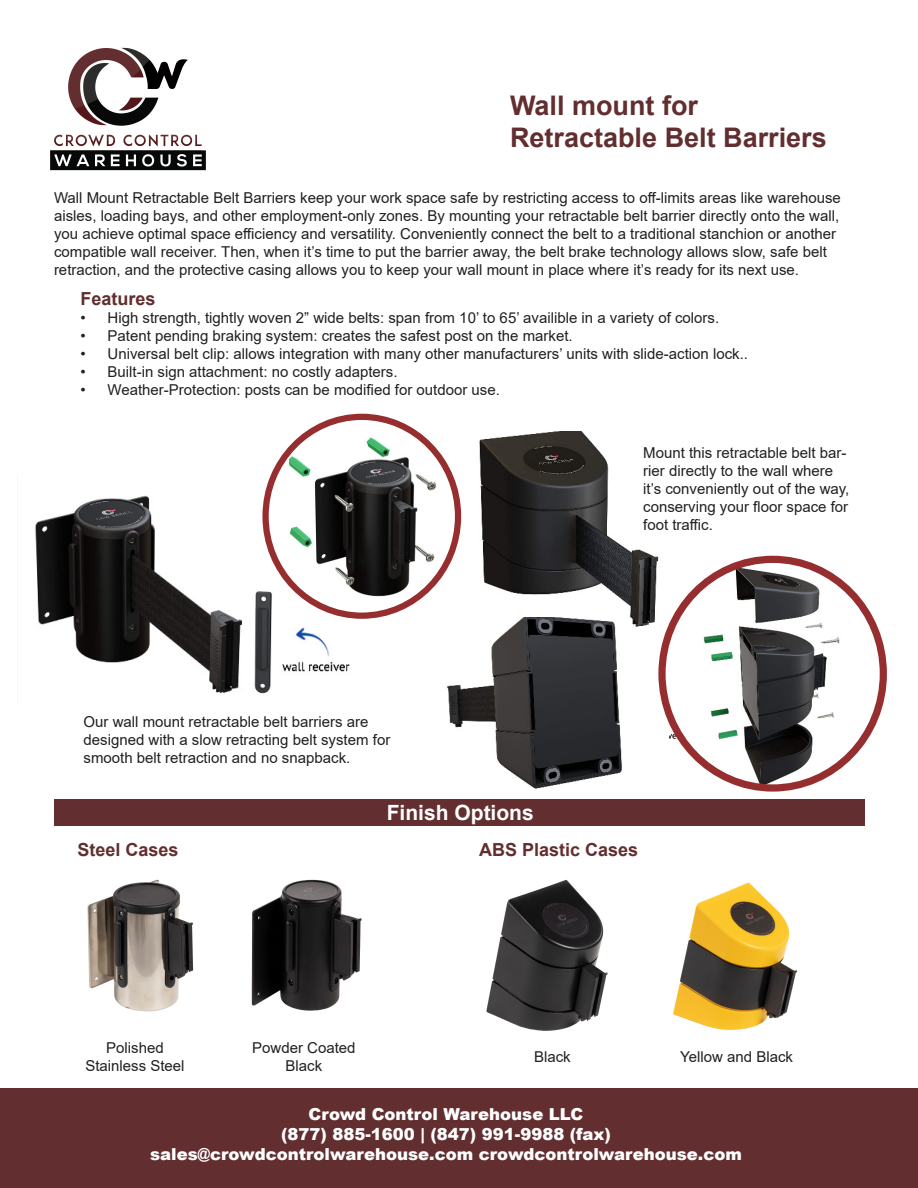
<style>
.page{position:relative;width:918px;height:1188px;background:#fff}
.page>*{position:absolute;margin:0;border:0;box-sizing:border-box;transform-origin:0 0}
.t1{font:700 27px "Arial";color:#622e2f}
.t2{font:700 21px "Arial";color:#fff}
.Bullet_Heading{font:700 18px "Arial";color:#622e2f}
.t3{font:900 16.5px "Arial";color:#fff}
.t4{font:15px/18px "Arial";color:#231f20}
</style>
<div class="page">
<img style="left:50px;top:47px;width:156px;height:124px">
<div style="left:54px;top:799px;width:811px;height:27px;background:#622e2f"></div>
<img style="left:35px;top:474px;width:317px;height:220px">
<img style="left:290px;top:420px;width:167px;height:182px">
<img style="left:479px;top:432px;width:191px;height:205px">
<div style="left:0;top:1089px;width:918px;height:99px;background:#622e2f"></div>
<div style="left:262px;top:414px;width:199px;height:205px;border:6px solid #962e2f;border-radius:50%"></div>
<img style="left:670px;top:567px;width:188px;height:222px">
<div style="left:658px;top:556px;width:229px;height:236px;border:7px solid #962e2f;border-radius:50%"></div>
<img style="left:447px;top:618px;width:179px;height:171px">
<img style="left:251px;top:879px;width:111px;height:132px">
<img style="left:87px;top:879px;width:107px;height:133px">
<img style="left:486px;top:880px;width:122px;height:151px">
<img style="left:673px;top:882px;width:125px;height:148px">
<p class="t1" style="left:510px;top:86px;width:189px">Wall mount for</p>
<p class="t1" style="left:510px;top:119px;width:318px">Retractable Belt Barriers</p>
<p class="t4" style="left:54px;top:189px;width:788px">Wall Mount Retractable Belt Barriers keep your work space safe by restricting access to off-limits areas like warehouse aisles, loading bays, and other employment-only zones. By mounting your retractable belt barrier directly onto the wall, you achieve optimal space efficiency and versatility. Conveniently connect the belt to a traditional stanchion or another compatible wall receiver. Then, when it’s time to put the barrier away, the belt brake technology allows slow, safe belt retraction, and the protective casing allows you to keep your wall mount in place where it’s ready for its next use.</p>
<p class="Bullet_Heading" style="left:81px;top:286px;width:77px">Features</p>
<p class="t4" style="left:81px;top:309px;width:640px">• High strength, tightly woven 2” wide belts: span from 10’ to 65’ availible in a variety of colors.</p>
<p class="t4" style="left:81px;top:327px;width:494px">• Patent pending braking system: creates the safest post on the market.</p>
<p class="t4" style="left:81px;top:345px;width:669px">• Universal belt clip: allows integration with many other manufacturers’ units with slide-action lock..</p>
<p class="t4" style="left:81px;top:363px;width:319px">• Built-in sign attachment: no costly adapters.</p>
<p class="t4" style="left:81px;top:381px;width:421px">• Weather-Protection: posts can be modified for outdoor use.</p>
<p class="t4" style="left:84px;top:713px;width:308px">Our wall mount retractable belt barriers are designed with a slow retracting belt system for smooth belt retraction and no snapback.</p>
<p class="t2" style="left:387px;top:798px;width:149px">Finish Options</p>
<p class="t4" style="left:643px;top:444px;width:208px">Mount this retractable belt bar&shy;rier directly to the wall where it’s conveniently out of the way, conserving your floor space for foot traffic.</p>
<p class="Bullet_Heading" style="left:78px;top:837px;width:103px">Steel Cases</p>
<p class="Bullet_Heading" style="left:479px;top:837px;width:161px">ABS Plastic Cases</p>
<p class="t4" style="left:106px;top:1039px;width:59px">Polished</p>
<p class="t4" style="left:85px;top:1057px;width:101px">Stainless Steel</p>
<p class="t4" style="left:252px;top:1039px;width:105px;text-align:center">Powder Coated<br>Black</p>
<p class="t4" style="left:534px;top:1048px;width:38px">Black</p>
<p class="t4" style="left:680px;top:1048px;width:114px">Yellow and Black</p>
<p class="t3" style="left:309px;top:1102px;width:276px">Crowd Control Warehouse LLC</p>
<p class="t3" style="left:281px;top:1122px;width:331px">(877) 885-1600 | (847) 991-9988 (fax)</p>
<p class="t3" style="left:150px;top:1142px;width:593px">sales@crowdcontrolwarehouse.com crowdcontrolwarehouse.com</p>
</div>
